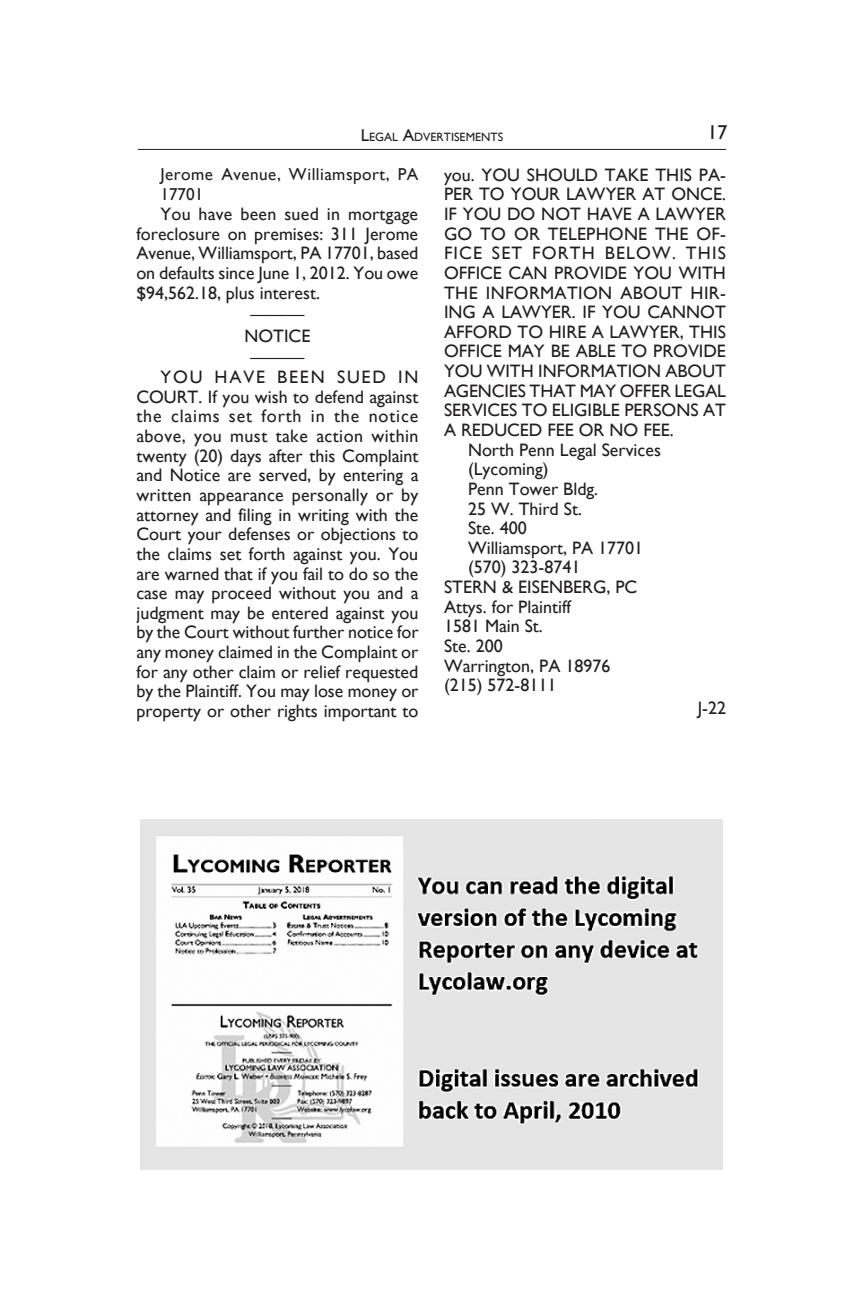
<style>
.page{position:relative;width:864px;height:1296px;background:#fff}
.page>*{position:absolute;margin:0;border:0;box-sizing:border-box;transform-origin:0 0}
.t1{font:20px "Gill Sans";color:#231f20}
.Body_Text{font:18px/19.6px "Gill Sans";color:#231f20;text-align:justify}
.left{font:18px "Gill Sans";color:#231f20}
.right{font:18px "Gill Sans";color:#231f20}
.Hanging_indent{font:17.2px/20.6px "Gill Sans";letter-spacing:.03em;color:#231f20}
.t2{font:12px "Gill Sans";color:#231f20}
.s1{font-size:17.2px}
</style>
<div class="page">
<hr style="left:138px;top:149px;width:588px;height:1px;background:#231f20">
<img style="left:140px;top:820px;width:583px;height:350px">
<p class="t2" style="left:361px;top:130px;width:144px"><span class="s1">L</span>EGAL <span class="s1">A</span>DVERTISEMENTS</p>
<p class="t1" style="left:707px;top:121px;width:21px">17</p>
<p class="Hanging_indent" style="left:160px;top:164px;width:260px">Jerome Avenue, Williamsport, PA<br>17701</p>
<p class="Body_Text" style="left:136px;top:204px;width:284px;text-indent:24px">You have been sued in mortgage foreclosure on premises: 311 Jerome Avenue, Williamsport, PA 17701, based on defaults since June 1, 2012. You owe $94,562.18, plus interest.</p>
<p class="Body_Text" style="left:250px;top:304px;width:55px">———</p>
<p class="Body_Text" style="left:244px;top:326px;width:67px">NOTICE</p>
<p class="Body_Text" style="left:250px;top:348px;width:55px">———</p>
<p class="Body_Text" style="left:136px;top:367px;width:284px;text-indent:24px">YOU HAVE BEEN SUED IN COURT. If you wish to defend against the claims set forth in the notice above, you must take action within twenty (20) days after this Complaint and Notice are served, by entering a written appearance personally or by attorney and filing in writing with the Court your defenses or objections to the claims set forth against you. You are warned that if you fail to do so the case may proceed without you and a judgment may be entered against you by the Court without further notice for any money claimed in the Complaint or for any other claim or relief requested by the Plaintiff. You may lose money or property or other rights important to</p>
<p class="Body_Text" style="left:444px;top:165px;width:284px">you. YOU SHOULD TAKE THIS PA-PER TO YOUR LAWYER AT ONCE.<br>IF YOU DO NOT HAVE A LAWYER GO TO OR TELEPHONE THE OF-FICE SET FORTH BELOW. THIS OFFICE CAN PROVIDE YOU WITH THE INFORMATION ABOUT HIR-ING A LAWYER. IF YOU CANNOT AFFORD TO HIRE A LAWYER, THIS OFFICE MAY BE ABLE TO PROVIDE YOU WITH INFORMATION ABOUT AGENCIES THAT MAY OFFER LEGAL SERVICES TO ELIGIBLE PERSONS AT A REDUCED FEE OR NO FEE.</p>
<p class="Body_Text" style="left:468px;top:440px;width:194px">North Penn Legal Services</p>
<p class="Body_Text" style="left:468px;top:459px;width:82px">(Lycoming)</p>
<p class="Body_Text" style="left:468px;top:479px;width:132px">Penn Tower Bldg.</p>
<p class="Body_Text" style="left:468px;top:499px;width:116px">25 W. Third St.</p>
<p class="Body_Text" style="left:468px;top:518px;width:60px">Ste. 400</p>
<p class="Body_Text" style="left:468px;top:538px;width:177px">Williamsport, PA 17701</p>
<p class="Body_Text" style="left:468px;top:558px;width:114px">(570) 323-8741</p>
<p class="left" style="left:444px;top:577px;width:195px">STERN &amp; EISENBERG, PC</p>
<p class="left" style="left:444px;top:596px;width:129px">Attys. for Plaintiff</p>
<p class="left" style="left:444px;top:616px;width:100px">1581 Main St.</p>
<p class="left" style="left:444px;top:635px;width:60px">Ste. 200</p>
<p class="left" style="left:444px;top:655px;width:168px">Warrington, PA 18976</p>
<p class="left" style="left:444px;top:675px;width:114px">(215) 572-8111</p>
<p class="right" style="left:698px;top:697px;width:30px">J-22</p>
</div>
